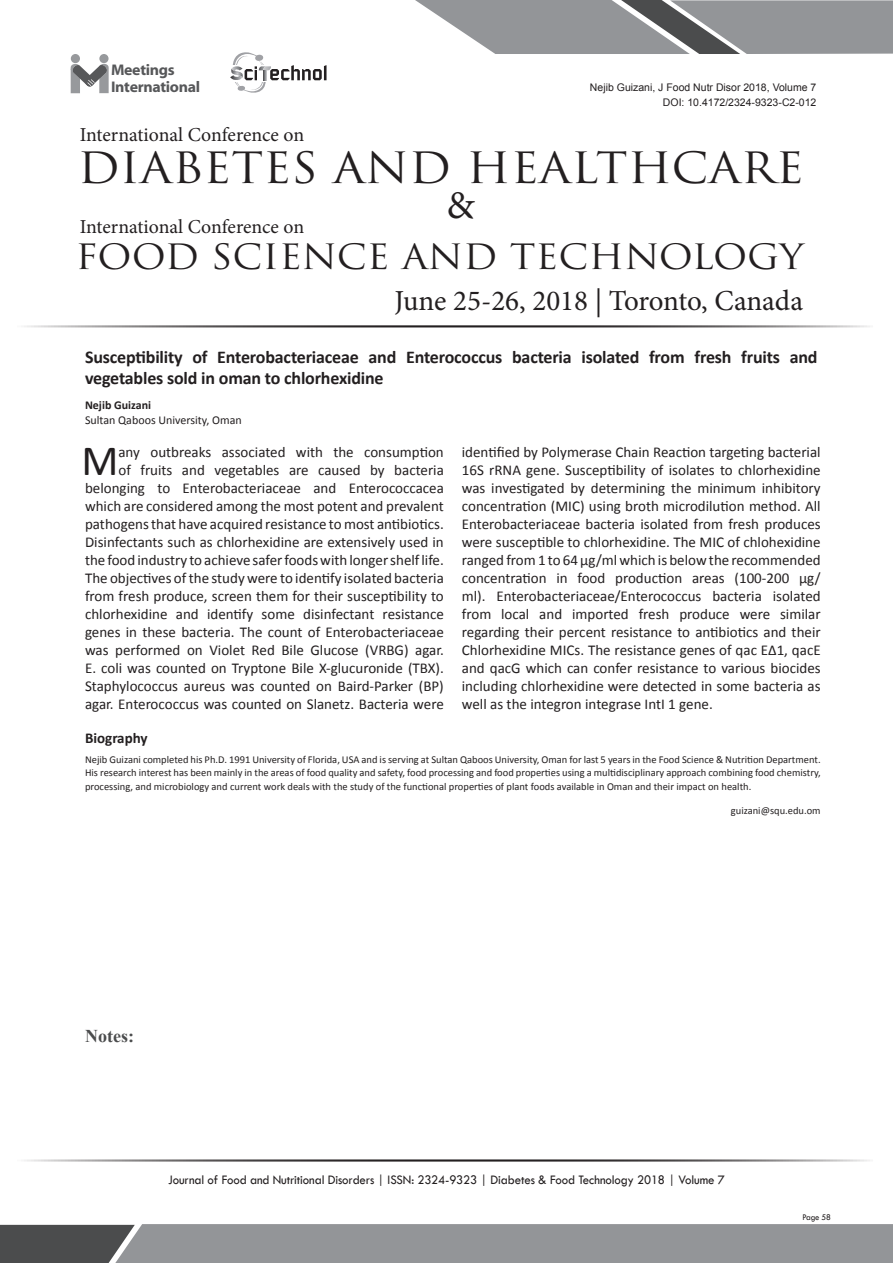
<style>
.page{position:relative;width:893px;height:1263px;background:#fff}
.page>*{position:absolute;margin:0;border:0;box-sizing:border-box;transform-origin:0 0}
.Abstract{font:43.35px "Calibri";color:#231f20}
.t1{font:42px "Trajan Pro";color:#231f20;scale:1.1 1}
.t2{font:39.6px "Minion Pro";color:#231f20}
.t3{font:33.9px "Trajan Pro";color:#231f20;scale:1.1 1}
.t4{font:28.95px "Minion Pro";letter-spacing:-.005em;color:#231f20}
.t5{font:19.8px "Minion Pro";letter-spacing:-.005em;color:#231f20}
.t6{font:700 18px/21px "Calibri";letter-spacing:-.01em;color:#231f20}
.t7{font:700 18px "Times New Roman";color:#4b4c4d}
.t8{font:700 15.45px/17.1px "Myriad Web Pro";letter-spacing:-.02em;color:#57585a}
.Abstract-2{font:15px/18px "Calibri";color:#231f20;text-align:right}
.Bio_Heading{font:700 15px "Calibri";color:#231f20}
.t9{font:13.5px "Tw Cen";letter-spacing:-.01em;color:#231f20;scale:.95 1}
.Affiliation{font:12px "Calibri";color:#231f20}
.Name{font:700 12px "Calibri";color:#231f20}
.Bio_Heading-2{font:10.5px/13.5px "Calibri";color:#231f20;text-align:justify}
.t10{font:10.5px "Arial";color:#231f20}
.t11{font:9px "Tw Cen";letter-spacing:-.02em;color:#231f20;scale:.95 1}
</style>
<div class="page">
<hr style="left:14px;top:325px;width:859px;height:2px;background:#231f20">
<hr style="left:14px;top:1159px;width:859px;height:2px;background:#231f20">
<svg style="left:71px;top:64px;width:38px;height:29px"></svg>
<div style="left:99px;top:54px;width:10px;height:9px;background:#97999c;border-radius:50%"></div>
<div style="left:71px;top:54px;width:9px;height:9px;background:#97999c;border-radius:50%"></div>
<svg style="left:415px;top:0;width:478px;height:54px;background:#9a9b9e"></svg>
<svg style="left:0;top:1224px;width:893px;height:39px;background:#8a8c8f"></svg>
<svg style="left:230px;top:52px;width:97px;height:41px"></svg>
<p class="t8" style="left:111px;top:61px;width:91px">Meetings<br>International</p>
<h3 class="t5" style="left:80px;top:121px;width:226px">International Conference on</h3>
<p class="t10" style="left:590px;top:81px;width:228px">Nejib Guizani, J Food Nutr Disor 2018, Volume 7</p>
<p class="t10" style="left:663px;top:95px;width:155px">DOI: 10.4172/2324-9323-C2-012</p>
<h2 class="t1" style="left:78px;top:141px;width:662px">DIABETES AND HEALTHCARE</h2>
<h3 class="t2" style="left:446px;top:179px;width:30px">&amp;</h3>
<h3 class="t5" style="left:80px;top:213px;width:226px">International Conference on</h3>
<h3 class="t3" style="left:75px;top:235px;width:664px">FOOD SCIENCE AND TECHNOLOGY</h3>
<h3 class="t4" style="left:394px;top:282px;width:410px">June 25-26, 2018 | Toronto, Canada</h3>
<p class="t6" style="left:85px;top:346px;width:734px">Susceptibility of Enterobacteriaceae and Enterococcus bacteria isolated from fresh fruits and vegetables sold in oman to chlorhexidine</p>
<p class="Name" style="left:85px;top:398px;width:68px">Nejib Guizani</p>
<p class="Affiliation" style="left:85px;top:413px;width:158px">Sultan Qaboos University, Oman</p>
<p class="Abstract-2" style="left:85px;top:443px;width:360px">any outbreaks associated with the consumption<br>of fruits and vegetables are caused by bacteria belonging to Enterobacteriaceae and Enterococcacea which are considered among the most potent and prevalent pathogens that have acquired resistance to most antibiotics.<br>Disinfectants such as chlorhexidine are extensively used in the food industry to achieve safer foods with longer shelf life.<br>The objectives of the study were to identify isolated bacteria from fresh produce, screen them for their susceptibility to chlorhexidine and identify some disinfectant resistance genes in these bacteria. The count of Enterobacteriaceae was performed on Violet Red Bile Glucose (VRBG) agar.<br>E. coli was counted on Tryptone Bile X-glucuronide (TBX).<br>Staphylococcus aureus was counted on Baird-Parker (BP) agar. Enterococcus was counted on Slanetz. Bacteria were</p>
<p class="Abstract-2" style="left:462px;top:443px;width:360px;text-align:justify">identified by Polymerase Chain Reaction targeting bacterial 16S rRNA gene. Susceptibility of isolates to chlorhexidine was investigated by determining the minimum inhibitory concentration (MIC) using broth microdilution method. All Enterobacteriaceae bacteria isolated from fresh produces were susceptible to chlorhexidine. The MIC of chlohexidine ranged from 1 to 64 μg/ml which is below the recommended concentration in food production areas (100-200 μg/ ml). Enterobacteriaceae/Enterococcus bacteria isolated from local and imported fresh produce were similar regarding their percent resistance to antibiotics and their Chlorhexidine MICs. The resistance genes of qac EΔ1, qacE and qacG which can confer resistance to various biocides including chlorhexidine were detected in some bacteria as well as the integron integrase IntI 1 gene.</p>
<p class="Bio_Heading" style="left:85px;top:728px;width:64px">Biography</p>
<p class="Bio_Heading-2" style="left:85px;top:752px;width:737px">Nejib Guizani completed his Ph.D. 1991 University of Florida, USA and is serving at Sultan Qaboos University, Oman for last 5 years in the Food Science &amp; Nutrition Department.<br>His research interest has been mainly in the areas of food quality and safety, food processing and food properties using a multidisciplinary approach combining food chemistry, processing, and microbiology and current work deals with the study of the functional properties of plant foods available in Oman and their impact on health.</p>
<p class="Bio_Heading-2" style="left:731px;top:804px;width:91px">guizani@squ.edu.om</p>
<p class="Abstract" style="left:81px;top:433px;width:39px">M</p>
<p class="t7" style="left:85px;top:1024px;width:50px">Notes:</p>
<p class="t9" style="left:168px;top:1172px;width:587px">Journal of Food and Nutritional Disorders | ISSN: 2324-9323 | Diabetes &amp; Food Technology 2018 | Volume 7</p>
<p class="t11" style="left:802px;top:1212px;width:32px">Page 58</p>
</div>
